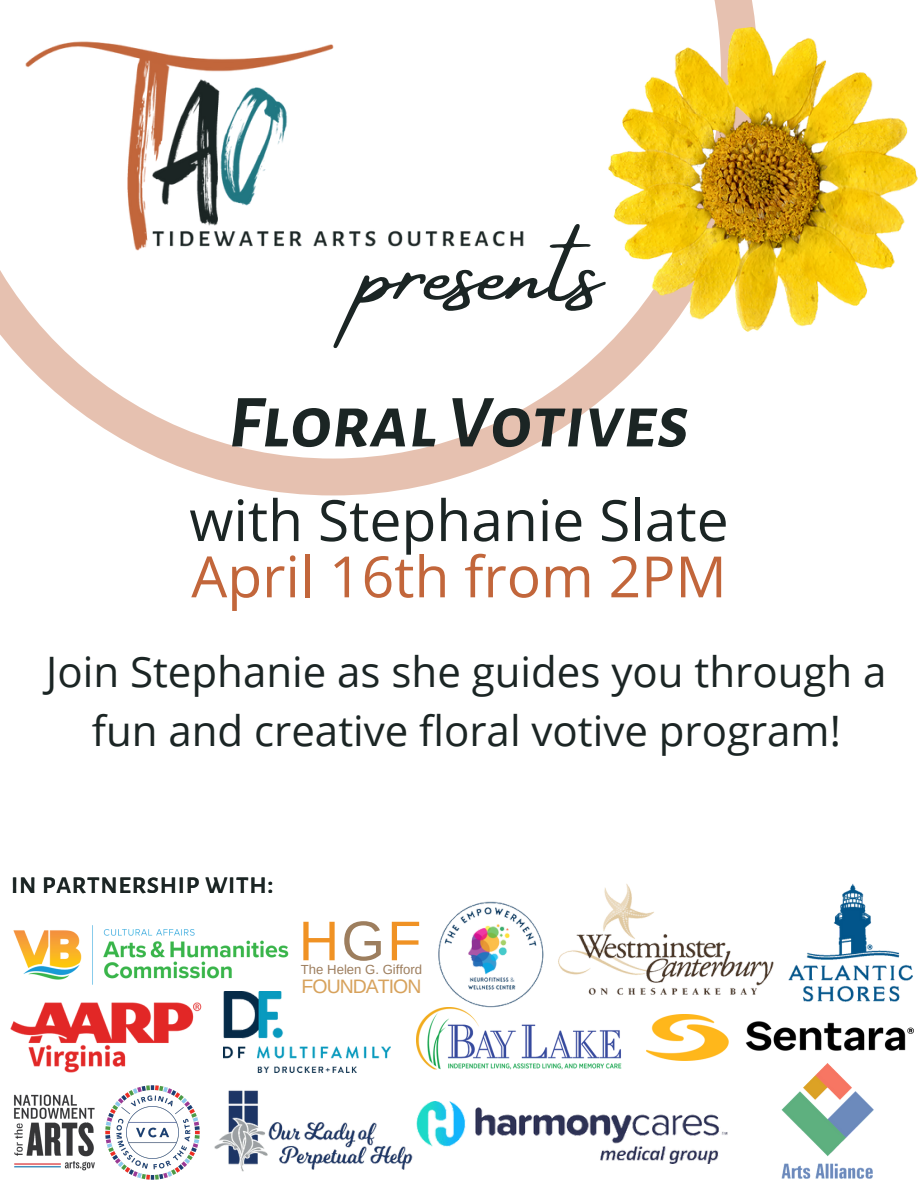
<style>
.page{position:relative;width:918px;height:1188px;background:#fff}
.page>*{position:absolute;margin:0;border:0;box-sizing:border-box;transform-origin:0 0}
.t1{font:108px "Amsterdam Four";color:#1b2524}
.t2{font:italic 700 75px "Alegreya Sans SC";color:#1b2524}
.t3{font:57px/56.2px "Open Sans";color:#1b2524}
.t4{font:55.95px "Arimo";color:#f09224}
.t5{font:42px/58.5px "Open Sans";color:#1b2524;text-align:center}
.t6{font:500 30px "Alegreya Sans SC";color:#1b2524}
.t7{font:19.5px "Arimo";letter-spacing:-.05em;color:#d7a25c}
.t8{font:13.2px "Arimo";color:#9d7e5e}
.s1{color:#c2663b}
.s2{color:#9d7e5e}
</style>
<div class="page">
<img style="left:14px;top:1094px;width:81px;height:77px">
<img style="left:214px;top:1090px;width:199px;height:82px">
<img style="left:248px;top:1020px;width:143px;height:53px">
<img style="left:781px;top:1063px;width:93px;height:116px">
<img style="left:105px;top:1085px;width:95px;height:95px">
<img style="left:416px;top:1008px;width:205px;height:62px">
<img style="left:438px;top:901px;width:81px;height:107px">
<img style="left:13px;top:925px;width:276px;height:95px">
<img style="left:11px;top:1003px;width:237px;height:70px">
<img style="left:647px;top:1015px;width:266px;height:46px">
<img style="left:519px;top:884px;width:254px;height:129px">
<img style="left:416px;top:1101px;width:312px;height:62px">
<img style="left:773px;top:883px;width:140px;height:119px">
<svg style="left:0;top:0;width:756px;height:495px"></svg>
<img style="left:11px;top:30px;width:519px;height:230px">
<img style="left:607px;top:27px;width:311px;height:311px;border-radius:50%">
<p class="t1" style="left:361px;top:211px;width:243px">presents</p>
<p class="t2" style="left:228px;top:386px;width:463px">FloralVotives</p>
<p class="t3" style="left:189px;top:491px;width:541px">with Stephanie Slate<br><span class="s1">April 16th from 2PM</span></p>
<p class="t5" style="left:46px;top:642px;width:842px">Join Stephanie as she guides you through a fun and creative floral votive program!</p>
<p class="t6" style="left:11px;top:869px;width:265px">in partnership with:</p>
<h3 class="t4" style="left:299px;top:910px;width:124px">H<span class="s2">G</span>F</h3>
<p class="t8" style="left:301px;top:962px;width:123px">The Helen G. Gifford</p>
<p class="t7" style="left:302px;top:975px;width:121px">FOUNDATION</p>
</div>
